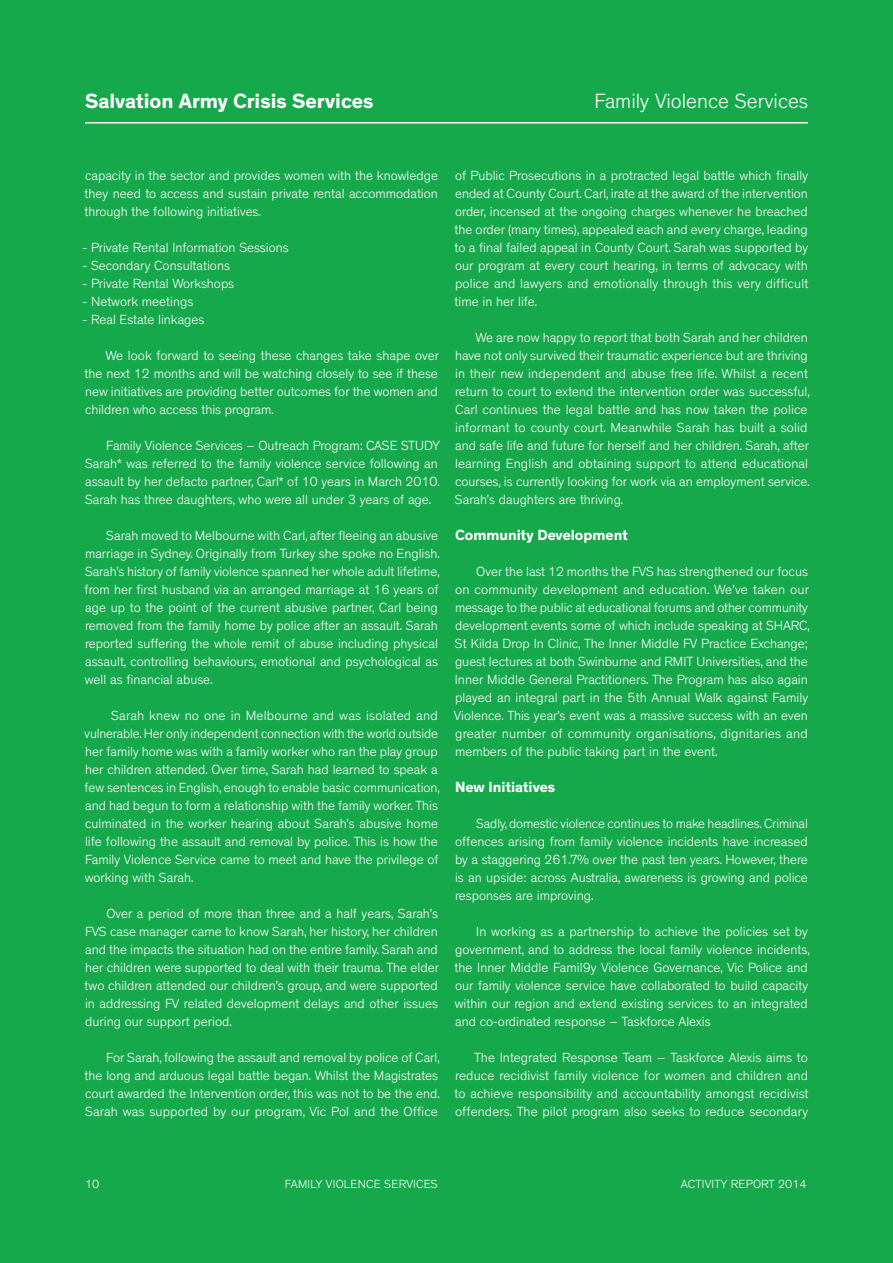
<style>
.page{position:relative;width:893px;height:1263px;background:#15a94b}
.page>*{position:absolute;margin:0;border:0;box-sizing:border-box;transform-origin:0 0}
.t1{font:700 21px "Theinhardt";color:#fff}
.t2{font:300 21px "Theinhardt";color:#fff}
.t3{font:700 15px "Theinhardt";color:#fff}
.t4{font:300 13.5px/18px "Theinhardt";color:#fff}
.t5{font:300 12px "Theinhardt";letter-spacing:.015em;color:#fff}
</style>
<div class="page">
<hr style="left:85px;top:122px;width:723px;height:2px;background:#fff">
<h1 class="t1" style="left:85px;top:88px;width:290px">Salvation Army Crisis Services</h1>
<h1 class="t2" style="left:594px;top:89px;width:215px">Family Violence Services</h1>
<p class="t4" style="left:85px;top:167px;width:355px;text-align:justify">capacity in the sector and provides women with the knowledge they need to access and sustain private rental accommodation through the following initiatives.</p>
<p class="t4" style="left:82px;top:239px;width:208px">- Private Rental I nformation Sessions</p>
<p class="t4" style="left:82px;top:257px;width:149px">- Secondary Consultations</p>
<p class="t4" style="left:82px;top:275px;width:153px">- Private Rental Workshops</p>
<p class="t4" style="left:82px;top:293px;width:112px">- Network meetings</p>
<p class="t4" style="left:82px;top:311px;width:123px">- Real Estate linkages</p>
<p class="t4" style="left:85px;top:347px;width:356px;text-align:justify;text-indent:21px">We look forward to seeing these changes take shape over the next 12 months and will be watching closely to see if these new initiatives are providing better outcomes for the women and children who access this program.</p>
<p class="t4" style="left:85px;top:437px;width:356px;text-indent:21px">Family Violence Services – Outreach Program: CASE STU DY Sarah* was referred to the family violence service following an assault by her defacto partner, Carl* of 10 years in March 2010.<br>Sarah has three daughters, who were all under 3 years of age.</p>
<p class="t4" style="left:85px;top:527px;width:357px;text-indent:22px">Sarah moved to Melbourne with Carl, after fleeing an abusive marriage in Sydney. Originally from Turkey she spoke no English.<br>Sarah’s history of family violence spanned her whole adult lifetime, from her first husband via an arranged marriage at 16 years of age up to the point of the current abusive partner, Carl being removed from the family home by police after an assault. Sarah reported suffering the whole remit of abuse including physical assault, controlling behaviours, emotional and psychological as well as financial abuse.</p>
<p class="t4" style="left:85px;top:707px;width:357px;text-indent:27px">Sarah knew no one in Melbourne and was isolated and vulnerable. Her only independent connection with the world outside her family home was with a family worker who ran the play group her children attended. Over time, Sarah had learned to speak a few sentences in English, enough to enable basic communication, and had begun to form a relationship with the family worker. This culminated in the worker hearing about Sarah’s abusive home life following the assault and removal by police. This is how the Family Violence Service came to meet and have the privilege of working with Sarah.</p>
<p class="t4" style="left:85px;top:905px;width:356px;text-align:justify;text-indent:22px">Over a period of more than three and a half years, Sarah’s FVS case manager came to know Sarah, her history, her children and the impacts the situation had on the entire family. Sarah and her children were supported to deal with their trauma. The elder two children attended our children’s group, and were supported in addressing FV related development delays and other issues during our support period.</p>
<p class="t4" style="left:85px;top:1049px;width:357px;text-indent:22px">For Sarah, following the assault and removal by police of Carl, the long and arduous legal battle began. Whilst the Magistrates court awarded the I ntervention order, this was not to be the end.<br>Sarah was supported by our program, Vic Pol and the Office</p>
<p class="t4" style="left:455px;top:167px;width:355px;text-align:justify">of Public Prosecutions in a protracted legal battle which finally ended at County Court. Carl, irate at the award of the intervention order, incensed at the ongoing charges whenever he breached the order (many times), appealed each and every charge, leading to a final failed appeal in County Court. Sarah was supported by our program at every court hearing, in terms of advocacy with police and lawyers and emotionally through this very difficult time in her life.</p>
<p class="t4" style="left:455px;top:329px;width:356px;text-indent:21px">We are now happy to report that both Sarah and her children have not only survived their traumatic experience but are thriving in their new independent and abuse free life. Whilst a recent return to court to extend the intervention order was successful, Carl continues the legal battle and has now taken the police informant to county court. Meanwhile Sarah has built a solid and safe life and future for herself and her children. Sarah, after learning English and obtaining support to attend educational courses, is currently looking for work via an employment service.<br>Sarah’s daughters are thriving.</p>
<p class="t3" style="left:455px;top:526px;width:174px">Community Development</p>
<p class="t4" style="left:454px;top:563px;width:357px;text-indent:22px">Over the last 12 months the FVS has strengthened our focus on community development and education. We’ve taken our message to the public at educational forums and other community development events some of which include speaking at SHARC, St Kilda Drop I n Clinic, The I nner Middle FV Practice Exchange; guest lectures at both Swinburne and RMIT Universities, and the I nner Middle General Practitioners. The Program has also again played an integral part in the 5th Annual Walk against Family Violence. This year’s event was a massive success with an even greater number of community organisations, dignitaries and members of the public taking part in the event.</p>
<p class="t3" style="left:455px;top:778px;width:102px">New Initiatives</p>
<p class="t4" style="left:455px;top:815px;width:354px;text-align:justify;text-indent:21px">Sadly, domestic violence continues to make headlines. Criminal offences arising from family violence incidents have increased by a staggering 261.7% over the past ten years. However, there is an upside: across Australia, awareness is growing and police responses are improving.</p>
<p class="t4" style="left:455px;top:923px;width:357px;text-indent:22px">I n working as a partnership to achieve the policies set by government, and to address the local family violence incidents, the I nner Middle Famil9y Violence Governance, Vic Police and our family violence service have collaborated to build capacity within our region and extend existing services to an integrated and co-ordinated response – Taskforce Alexis</p>
<p class="t4" style="left:455px;top:1049px;width:355px;text-align:justify;text-indent:20px">The I ntegrated Response Team – Taskforce Alexis aims to reduce recidivist family violence for women and children and to achieve responsibility and accountability amongst recidivist offenders. The pilot program also seeks to reduce secondary</p>
<p class="t5" style="left:85px;top:1177px;width:16px">10</p>
<p class="t5" style="left:285px;top:1177px;width:129px">FAMI LY VIOLENCE SERVICE</p>
<p class="t5" style="left:431px;top:1177px;width:9px">S</p>
<p class="t5" style="left:681px;top:1177px;width:127px">Activity Report 2014</p>
</div>
